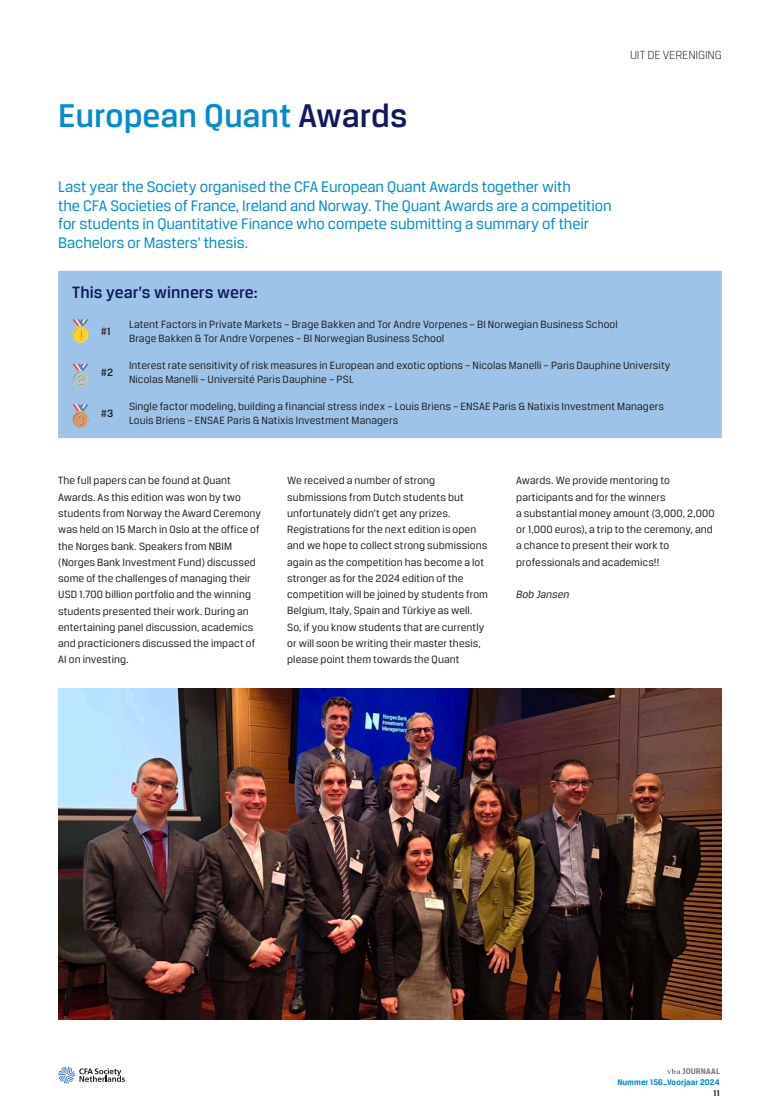
<style>
.page{position:relative;width:780px;height:1117px;background:#fff}
.page>*{position:absolute;margin:0;border:0;box-sizing:border-box;transform-origin:0 0}
.Titel_groot{font:500 35px "CFA Breuer Text";color:#008cd0}
.kader_kop{font:500 17.5px "CFA Breuer Text";letter-spacing:.005em;color:#121761}
.INTRO_3kolommen{font:16.25px/18.8px "CFA Breuer Text";letter-spacing:-.005em;color:#008cd0}
.t1{font:300 12.5px "CFA Breuer Text";letter-spacing:-.015em;color:#231f20}
.Plat_schreefloos__WR{font:11.25px/16.2px "CFA Breuer Text";letter-spacing:.005em;color:#231f20}
.kadertekst{font:11.25px/14.4px "CFA Breuer Text";letter-spacing:.005em;color:#231f20}
.Plat_schreefloos{font:11.25px/16.2px "CFA Breuer Text";letter-spacing:.005em;color:#231f20}
.Plat_schreefloos__WR-2{font:italic 11.25px "CFA Breuer Text";color:#231f20}
.kadertekst-2{font:500 11.25px "CFA Breuer Text";color:#231f20}
.t2{font:700 8.75px "CFA Breuer Text";letter-spacing:.01em;color:#008cd0}
.t3{font:700 8.75px "CFA Breuer Text";letter-spacing:.01em;color:#7b7a81}
.t4{font:700 8.75px "CFA Breuer Text";color:#231f20}
.s1{color:#121761}
</style>
<div class="page">
<svg style="left:58px;top:1066px;width:67px;height:17px"></svg>
<svg style="left:667px;top:1068px;width:13px;height:5px"></svg>
<div style="left:58px;top:271px;width:663px;height:167px;background:#9dc4e8"></div>
<svg style="left:72px;top:319px;width:17px;height:23px"></svg>
<div style="left:72px;top:371px;width:17px;height:16px;background:#b3c2bf;border-radius:50%"></div>
<svg style="left:72px;top:364px;width:17px;height:22px"></svg>
<svg style="left:72px;top:404px;width:17px;height:23px"></svg>
<img style="left:58px;top:688px;width:664px;height:331px">
<p class="Titel_groot" style="left:58px;top:96px;width:351px">European Quant <span class="s1">Awards</span></p>
<p class="t1" style="left:630px;top:48px;width:93px">UIT DE VERENIGING</p>
<p class="INTRO_3kolommen" style="left:58px;top:177px;width:555px">Last year the Society organised the CFA European Quant Awards together with<br>the CFA Societies of France, Ireland and Norway. The Quant Awards are a competition for students in Quantitative Finance who compete submitting a summary of their Bachelors or Masters’ thesis.</p>
<p class="kader_kop" style="left:72px;top:282px;width:187px">This year’s winners were:</p>
<p class="kadertekst-2" style="left:101px;top:325px;width:12px">#1</p>
<p class="kadertekst" style="left:129px;top:317px;width:490px">Latent Factors in Private Markets – Brage Bakken and Tor Andre Vorpenes – BI Norwegian Business School<br>Brage Bakken &amp; Tor Andre Vorpenes – BI Norwegian Business School</p>
<p class="kadertekst-2" style="left:101px;top:366px;width:14px">#2</p>
<p class="kadertekst" style="left:129px;top:358px;width:543px">Interest rate sensitivity of risk measures in European and exotic options – Nicolas Manelli – Paris Dauphine University<br>Nicolas Manelli – Université Paris Dauphine – PSL</p>
<p class="kadertekst-2" style="left:101px;top:406px;width:14px">#3</p>
<p class="kadertekst" style="left:129px;top:398px;width:536px">Single factor modeling, building a financial stress index – Louis Briens – ENSAE Paris &amp; Natixis Investment Managers<br>Louis Briens – ENSAE Paris &amp; Natixis Investment Managers</p>
<p class="Plat_schreefloos" style="left:58px;top:472px;width:204px">The full papers can be found at Quant Awards. As this edition was won by two students from Norway the Award Ceremony was held on 15 March in Oslo at the office of the Norges bank. Speakers from NBIM (Norges Bank Investment Fund) discussed some of the challenges of managing their USD 1.700 billion portfolio and the winning students presented their work. During an entertaining panel discussion, academics and practicioners discussed the impact of AI on investing.</p>
<p class="Plat_schreefloos__WR" style="left:287px;top:472px;width:202px">We received a number of strong submissions from Dutch students but unfortunately didn’t get any prizes.<br>Registrations for the next edition is open and we hope to collect strong submissions again as the competition has become a lot stronger as for the 2024 edition of the competition will be joined by students from Belgium, Italy, Spain and Türkiye as well.<br>So, if you know students that are currently or will soon be writing their master thesis, please point them towards the Quant</p>
<p class="Plat_schreefloos__WR" style="left:516px;top:472px;width:200px">Awards. We provide mentoring to participants and for the winners<br>a substantial money amount (3,000, 2,000 or 1,000 euros), a trip to the ceremony, and a chance to present their work to professionals and academics!!</p>
<p class="Plat_schreefloos__WR-2" style="left:516px;top:588px;width:55px">Bob Jansen</p>
<p class="t3" style="left:682px;top:1065px;width:39px">JOURNAAL</p>
<p class="t2" style="left:617px;top:1077px;width:104px">Nummer 156_Voorjaar 2024</p>
<p class="t4" style="left:713px;top:1088px;width:8px">11</p>
</div>
